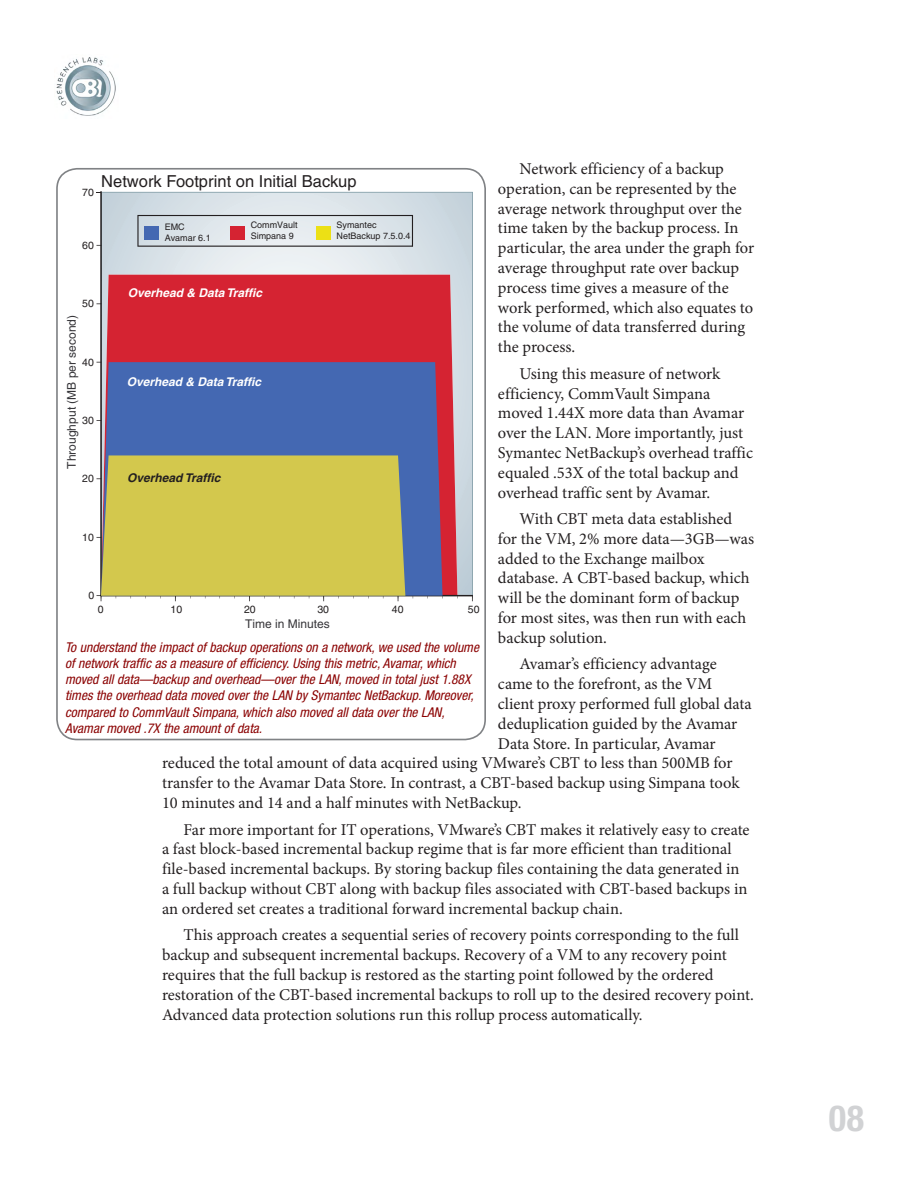
<style>
.page{position:relative;width:918px;height:1188px;background:#fff}
.page>*{position:absolute;margin:0;border:0;box-sizing:border-box;transform-origin:0 0}
.t1{font:700 condensed 36px "Helvetica Neue LT Std";color:#d1d2d4}
.Body_Copy{font:16.5px/19.8px "Minion Pro";color:#231f20}
.Image{font:16.5px "Helvetica";color:#231f20}
.t2{font:italic condensed 13.5px/16.2px "Helvetica Neue LT Std";color:#8b0202}
.Image-2{font:italic 700 12px "Helvetica";color:#fff}
.Image-3{font:12px "Helvetica";color:#363539}
.Image-4{font:italic 700 12px "Helvetica";color:#231f20}
.Image-5{font:10.5px "Helvetica";color:#231f20}
.Image-6{font:9px/10.8px "Helvetica";color:#231f20}
</style>
<div class="page">
<img style="left:56px;top:57px;width:60px;height:59px">
<svg style="left:102px;top:192px;width:371px;height:403px"></svg>
<svg style="left:102px;top:275px;width:370px;height:87px;fill:#d52332"></svg>
<hr style="left:101px;top:595px;width:372px;height:1px;background:#231f20">
<hr style="left:100px;top:191px;width:2px;height:405px;background:#231f20">
<svg style="left:101px;top:362px;width:371px;height:234px;fill:#4468b2"></svg>
<svg style="left:96px;top:455px;width:309px;height:146px"></svg>
<svg style="left:137px;top:215px;width:276px;height:32px"></svg>
<div style="left:144px;top:226px;width:15px;height:13px;background:#4468b2"></div>
<div style="left:230px;top:226px;width:15px;height:13px;background:#d52332"></div>
<div style="left:316px;top:226px;width:14px;height:13px;background:#ece015"></div>
<div style="left:56px;top:168px;width:430px;height:572px;border:2px solid #808285;border-radius:20px"></div>
<p class="Body_Copy" style="left:498px;top:159px;width:258px;text-indent:22px">Network efficiency of a backup operation, can be represented by the average network throughput over the time taken by the backup process. In particular, the area under the graph for average throughput rate over backup process time gives a measure of the work performed, which also equates to the volume of data transferred during the process.</p>
<p class="Body_Copy" style="left:498px;top:364px;width:257px;text-indent:22px">Using this measure of network efficiency, CommVault Simpana moved 1.44X more data than Avamar over the LAN. More importantly, just Symantec NetBackup’s overhead traffic equaled .53X of the total backup and overhead traffic sent by Avamar.</p>
<p class="Body_Copy" style="left:498px;top:509px;width:258px;text-indent:22px">With CBT meta data established for the VM, 2% more data—3GB—was added to the Exchange mailbox database. A CBT-based backup, which will be the dominant form of backup for most sites, was then run with each backup solution.</p>
<p class="Body_Copy" style="left:520px;top:654px;width:199px">Avamar’s efficiency advantage</p>
<p class="Body_Copy" style="left:498px;top:674px;width:216px">came to the forefront, as the VM</p>
<p class="Body_Copy" style="left:498px;top:694px;width:255px">client proxy performed full global data</p>
<p class="Body_Copy" style="left:498px;top:714px;width:241px">deduplication guided by the Avamar</p>
<p class="Body_Copy" style="left:498px;top:734px;width:219px">Data Store. In particular, Avamar</p>
<p class="Body_Copy" style="left:162px;top:753px;width:572px">reduced the total amount of data acquired using VMware’s CBT to less than 500MB for</p>
<p class="Body_Copy" style="left:162px;top:773px;width:579px">transfer to the Avamar Data Store. In contrast, a CBT-based backup using Simpana took</p>
<p class="Body_Copy" style="left:162px;top:793px;width:361px">10 minutes and 14 and a half minutes with NetBackup.</p>
<p class="Body_Copy" style="left:162px;top:820px;width:589px;text-indent:22px">Far more important for IT operations, VMware’s CBT makes it relatively easy to create a fast block-based incremental backup regime that is far more efficient than traditional file-based incremental backups. By storing backup files containing the data generated in a full backup without CBT along with backup files associated with CBT-based backups in an ordered set creates a traditional forward incremental backup chain.</p>
<p class="Body_Copy" style="left:162px;top:925px;width:593px;text-indent:22px">This approach creates a sequential series of recovery points corresponding to the full backup and subsequent incremental backups. Recovery of a VM to any recovery point requires that the full backup is restored as the starting point followed by the ordered restoration of the CBT-based incremental backups to roll up to the desired recovery point.<br>Advanced data protection solutions run this rollup process automatically.</p>
<p class="Image" style="left:101px;top:172px;width:257px">Network Footprint on Initial Backup</p>
<p class="Image-5" style="left:82px;top:187px;width:13px">70</p>
<p class="Image-6" style="left:165px;top:222px;width:48px">EMC<br>Avamar 6.1</p>
<p class="Image-6" style="left:251px;top:220px;width:49px">CommVault<br>Simpana 9</p>
<p class="Image-6" style="left:337px;top:220px;width:76px">Symantec<br>NetBackup 7.5.0.4</p>
<p class="Image-5" style="left:82px;top:239px;width:13px">60</p>
<p class="Image-2" style="left:128px;top:285px;width:136px">Overhead &amp; Data Traffic</p>
<p class="Image-5" style="left:82px;top:298px;width:13px">50</p>
<p class="Image-3" style="left:65px;top:469px;width:155px;rotate:-90deg">Throughput (MB per second)</p>
<p class="Image-5" style="left:82px;top:356px;width:13px">40</p>
<p class="Image-2" style="left:127px;top:375px;width:136px">Overhead &amp; Data Traffic</p>
<p class="Image-5" style="left:82px;top:414px;width:13px">30</p>
<p class="Image-4" style="left:127px;top:471px;width:95px">Overhead Traffic</p>
<p class="Image-5" style="left:82px;top:473px;width:13px">20</p>
<p class="Image-5" style="left:82px;top:531px;width:13px">10</p>
<p class="Image-5" style="left:89px;top:590px;width:7px">0</p>
<p class="Image-5" style="left:98px;top:603px;width:7px">0</p>
<p class="Image-5" style="left:171px;top:604px;width:13px">10</p>
<p class="Image-5" style="left:244px;top:603px;width:13px">20</p>
<p class="Image-5" style="left:317px;top:603px;width:13px">30</p>
<p class="Image-5" style="left:468px;top:603px;width:13px">50</p>
<p class="Image-5" style="left:392px;top:603px;width:13px">40</p>
<p class="Image-3" style="left:245px;top:617px;width:86px">Time in Minutes</p>
<p class="t2" style="left:65px;top:639px;width:416px">To understand the impact of backup operations on a network, we used the volume of network traffic as a measure of efficiency. Using this metric, Avamar, which moved all data—backup and overhead—over the LAN, moved in total just 1.88X times the overhead data moved over the LAN by Symantec NetBackup. Moreover, compared to CommVault Simpana, which also moved all data over the LAN, Avamar moved .7X the amount of data.</p>
<h1 class="t1" style="left:829px;top:1097px;width:37px">08</h1>
</div>
